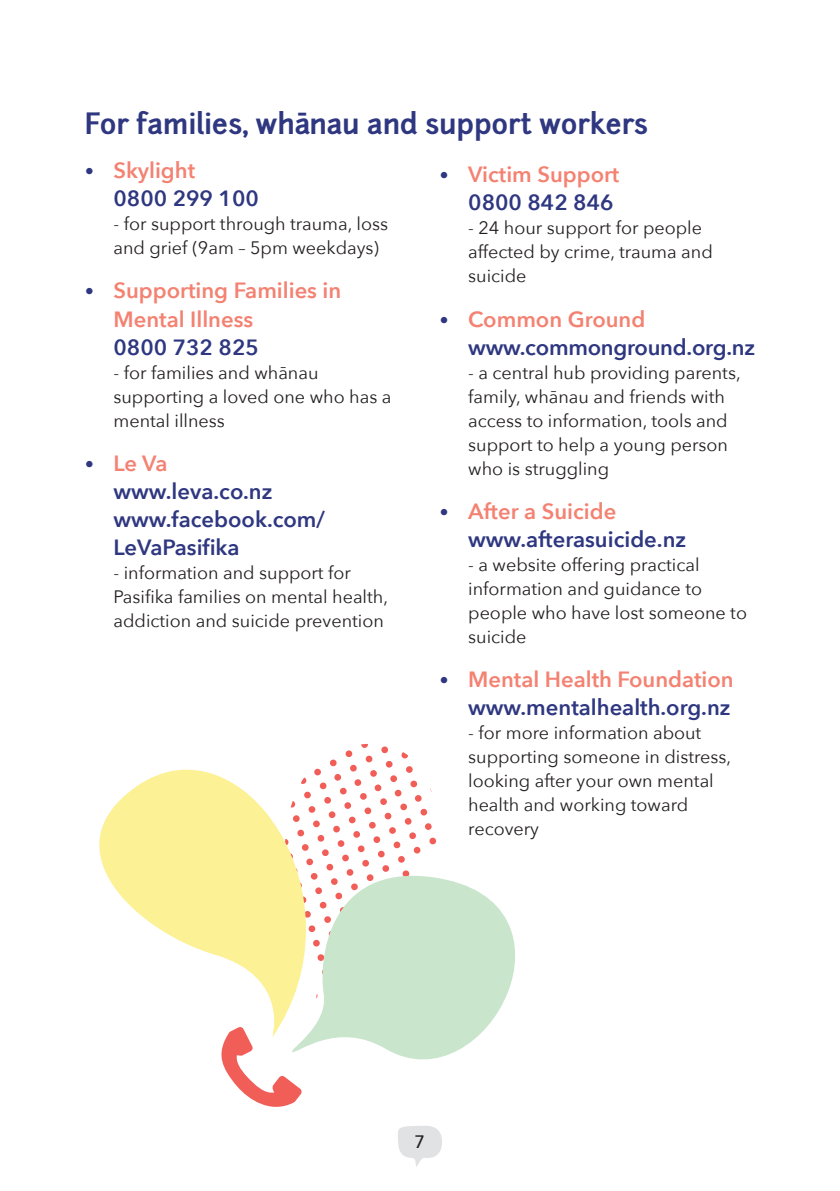
<style>
.page{position:relative;width:840px;height:1191px;background:#fff}
.page>*{position:absolute;margin:0;border:0;box-sizing:border-box;transform-origin:0 0}
.t1{font:700 28px "Junction";color:#2e3780}
.List_Paragraph{font:600 22px/28px "Avenir Next";color:#2e3780}
.List_Paragraph-2{font:600 22px/28px "Avenir Next";color:#f48272}
.List_Paragraph-3{font:18px/24px "Avenir Next";color:#231f20}
.t2{font:500 18px "Avenir";color:#231f20}
.s1{font-weight:800;font-size:24px}
.s2{color:#f48272}
.s3{font-weight:800;font-size:24px;color:#2e3780}
.s4{color:#2e3780}
</style>
<div class="page">
<svg style="left:379px;top:798px;width:8px;height:7px"></svg>
<div style="left:400px;top:803px;width:7px;height:7px;background:#f15e57;border-radius:3px"></div>
<div style="left:420px;top:808px;width:7px;height:8px;background:#f15e57;border-radius:3px"></div>
<div style="left:364px;top:807px;width:7px;height:7px;background:#f15e57;border-radius:3px"></div>
<svg style="left:384px;top:812px;width:7px;height:7px"></svg>
<svg style="left:404px;top:817px;width:7px;height:8px"></svg>
<svg style="left:424px;top:823px;width:8px;height:7px"></svg>
<svg style="left:368px;top:821px;width:8px;height:8px"></svg>
<svg style="left:388px;top:826px;width:8px;height:8px"></svg>
<svg style="left:408px;top:832px;width:8px;height:7px"></svg>
<div style="left:429px;top:837px;width:7px;height:7px;background:#f15e57;border-radius:3px"></div>
<div style="left:373px;top:836px;width:7px;height:7px;background:#f15e57;border-radius:3px"></div>
<div style="left:393px;top:841px;width:7px;height:7px;background:#f15e57;border-radius:3px"></div>
<svg style="left:413px;top:846px;width:7px;height:8px"></svg>
<svg style="left:377px;top:850px;width:8px;height:7px"></svg>
<svg style="left:397px;top:855px;width:8px;height:8px"></svg>
<div style="left:381px;top:746px;width:7px;height:7px;background:#f15e57;border-radius:3px"></div>
<svg style="left:401px;top:751px;width:7px;height:8px"></svg>
<div style="left:365px;top:755px;width:7px;height:7px;background:#f15e57;border-radius:3px"></div>
<svg style="left:385px;top:760px;width:7px;height:8px"></svg>
<svg style="left:405px;top:766px;width:8px;height:7px"></svg>
<svg style="left:369px;top:769px;width:8px;height:8px"></svg>
<div style="left:390px;top:775px;width:7px;height:7px;background:#f15e57;border-radius:3px"></div>
<div style="left:410px;top:780px;width:7px;height:7px;background:#f15e57;border-radius:3px"></div>
<div style="left:374px;top:784px;width:7px;height:7px;background:#f15e57;border-radius:3px"></div>
<svg style="left:394px;top:789px;width:7px;height:8px"></svg>
<svg style="left:414px;top:794px;width:8px;height:8px"></svg>
<svg style="left:99px;top:744px;width:268px;height:282px"></svg>
<svg style="left:288px;top:863px;width:227px;height:197px;fill:#c9e5cc"></svg>
<svg style="left:221px;top:1026px;width:81px;height:81px"></svg>
<svg style="left:398px;top:1126px;width:44px;height:40px"></svg>
<h2 class="t1" style="left:85px;top:106px;width:564px">For families, wha-nau and support workers</h2>
<p class="List_Paragraph" style="left:113px;top:156px;width:147px;text-indent:-28px"><span class="s1">·</span> <span class="s2">Skylight<br></span>0800 299 100</p>
<p class="List_Paragraph-3" style="left:113px;top:211px;width:276px">- for support through trauma, loss and grief (9am – 5pm weekdays)</p>
<p class="List_Paragraph-2" style="left:113px;top:276px;width:229px;text-indent:-28px"><span class="s3">·</span> Supporting Families in<br>Mental Illness<br><span class="s4">0800 732 825</span></p>
<p class="List_Paragraph-3" style="left:113px;top:359px;width:279px">- for families and whānau supporting a loved one who has a mental illness</p>
<p class="List_Paragraph" style="left:113px;top:448px;width:213px;text-indent:-28px"><span class="s1">·</span> <span class="s2">Le Va </span>www.leva.co.nz www.facebook.com/<br>LeVaPasifika</p>
<p class="List_Paragraph-3" style="left:113px;top:559px;width:276px">- information and support for<br>Pasifika families on mental health, addiction and suicide prevention</p>
<p class="List_Paragraph-2" style="left:439px;top:160px;width:181px;text-align:right"><span class="s3">·</span> Victim Support<br><span class="s4">0800 842 846</span></p>
<p class="List_Paragraph-3" style="left:468px;top:215px;width:246px">- 24 hour support for people affected by crime, trauma and suicide</p>
<p class="List_Paragraph" style="left:468px;top:304px;width:288px;text-indent:-28px"><span class="s1">·</span> <span class="s2">Common Ground </span>www.commonground.org.nz</p>
<p class="List_Paragraph-3" style="left:468px;top:359px;width:274px">- a central hub providing parents, family, whānau and friends with access to information, tools and support to help a young person who is struggling</p>
<p class="List_Paragraph" style="left:468px;top:496px;width:219px;text-indent:-28px"><span class="s1">·</span> <span class="s2">After a Suicide </span>www.afterasuicide.nz</p>
<p class="List_Paragraph-3" style="left:468px;top:551px;width:280px">- a website offering practical information and guidance to people who have lost someone to suicide</p>
<p class="List_Paragraph" style="left:439px;top:664px;width:295px;text-align:right"><span class="s1">·</span> <span class="s2">Mental Health Foundation </span>www.mentalhealth.org.nz</p>
<p class="List_Paragraph-3" style="left:468px;top:719px;width:264px">- for more information about supporting someone in distress, looking after your own mental health and working toward recovery</p>
<p class="t2" style="left:415px;top:1126px;width:12px">7</p>
</div>
